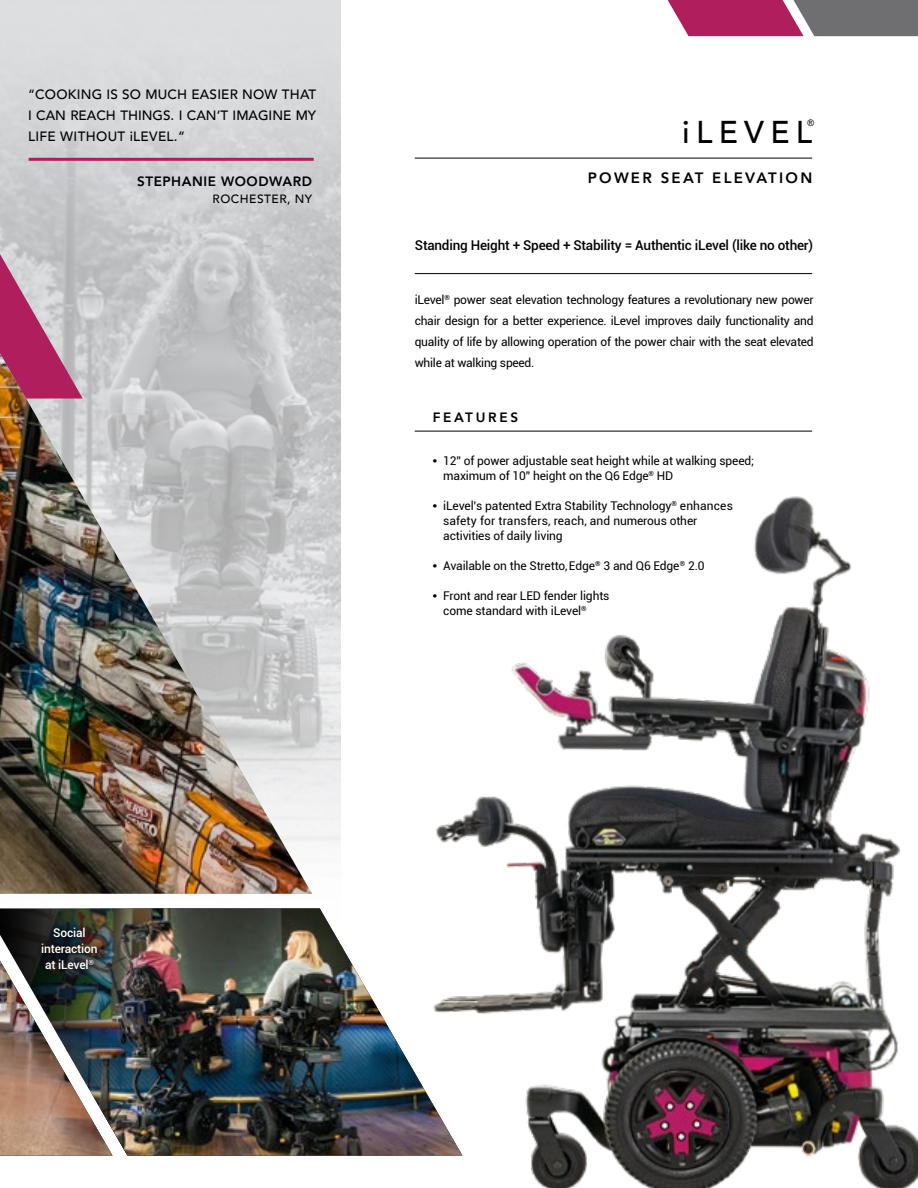
<style>
.page{position:relative;width:918px;height:1188px;background:#fff}
.page>*{position:absolute;margin:0;border:0;box-sizing:border-box;transform-origin:0 0}
.t1{font:500 31.5px "Avenir";letter-spacing:.2em;color:#000}
.t2{font:800 15px "Avenir";letter-spacing:.15em;color:#000}
.t3{font:500 13.5px/21px "Avenir";color:#000;text-align:justify}
.t4{font:500 13.5px "Roboto";letter-spacing:-.015em;color:#000}
.t5{font:800 13.5px "Avenir";letter-spacing:.04em;color:#000}
.t6{font:800 13.5px "Avenir";letter-spacing:.2em;color:#000}
.t7{font:12px/15px "Roboto";letter-spacing:-.01em;color:#000}
.t8{font:500 12px/15.8px "Roboto";letter-spacing:-.015em;color:#fff;text-align:center}
.t9{font:500 12px "Avenir";letter-spacing:.04em;color:#000}
.t10{font:9px "Arial";color:#000}
.s1{font-family:"Arial";font-weight:700}
</style>
<div class="page">
<img style="left:436px;top:496px;width:482px;height:692px">
<img style="left:0;top:0;width:341px;height:844px">
<svg style="left:0;top:254px;width:83px;height:99px;background:#bf8fa5"></svg>
<hr style="left:293px;top:1001px;width:184px;height:1px;background:#fff">
<img style="left:0;top:353px;width:312px;height:541px">
<hr style="left:415px;top:158px;width:397px;height:1px;background:#000">
<hr style="left:415px;top:431px;width:397px;height:1px;background:#000">
<hr style="left:415px;top:273px;width:397px;height:1px;background:#000">
<svg style="left:668px;top:0;width:250px;height:36px;background:#985674"></svg>
<hr style="left:29px;top:158px;width:285px;height:3px;background:#af1f5e">
<img style="left:0;top:908px;width:462px;height:248px">
<div style="left:35px;top:922px;width:68px;height:54px;background:#000;opacity:.5"></div>
<p class="t3" style="left:28px;top:83px;width:290px">“COOKING IS SO MUCH EASIER NOW THAT I CAN REACH THINGS. I CAN’T IMAGINE MY LIFE WITHOUT iLEVEL.”</p>
<p class="t5" style="left:137px;top:171px;width:177px">STEPHANIE WOODWARD</p>
<p class="t9" style="left:213px;top:188px;width:101px">ROCHESTER, NY</p>
<p class="t10" style="left:808px;top:117px;width:8px">®</p>
<h1 class="t1" style="left:682px;top:104px;width:132px">iLEVEL</h1>
<p class="t2" style="left:588px;top:166px;width:226px">POWER SEAT ELEVATION</p>
<p class="t4" style="left:415px;top:236px;width:400px">Standing Height + Speed + Stability = Authentic iLevel (like no other)</p>
<p class="t7" style="left:415px;top:289px;width:400px;line-height:21px;text-align:justify">iLevel<sup>®</sup> power seat elevation technology features a revolutionary new power chair design for a better experience. iLevel improves daily functionality and quality of life by allowing operation of the power chair with the seat elevated while at walking speed.</p>
<p class="t6" style="left:433px;top:406px;width:87px">FEATURES</p>
<p class="t7" style="left:443px;top:453px;width:313px;text-indent:-10px"><span class="s1">•</span> 12” of power adjustable seat height while at walking speed; maximum of 10” height on the Q6 Edge<sup>®</sup> HD</p>
<p class="t7" style="left:443px;top:498px;width:291px;text-indent:-10px"><span class="s1">•</span> iLevel’s patented Extra Stability Technology<sup>®</sup> enhances safety for transfers, reach, and numerous other activities of daily living</p>
<p class="t7" style="left:433px;top:558px;width:273px"><span class="s1">•</span> Available on the Stretto, Edge<sup>®</sup> 3 and Q6 Edge<sup>®</sup> 2.0</p>
<p class="t7" style="left:443px;top:588px;width:168px;text-indent:-10px"><span class="s1">•</span> Front and rear LED fender lights come standard with iLevel<sup>®</sup></p>
<p class="t8" style="left:41px;top:925px;width:58px">Social interaction at iLevel<sup>®</sup></p>
</div>
